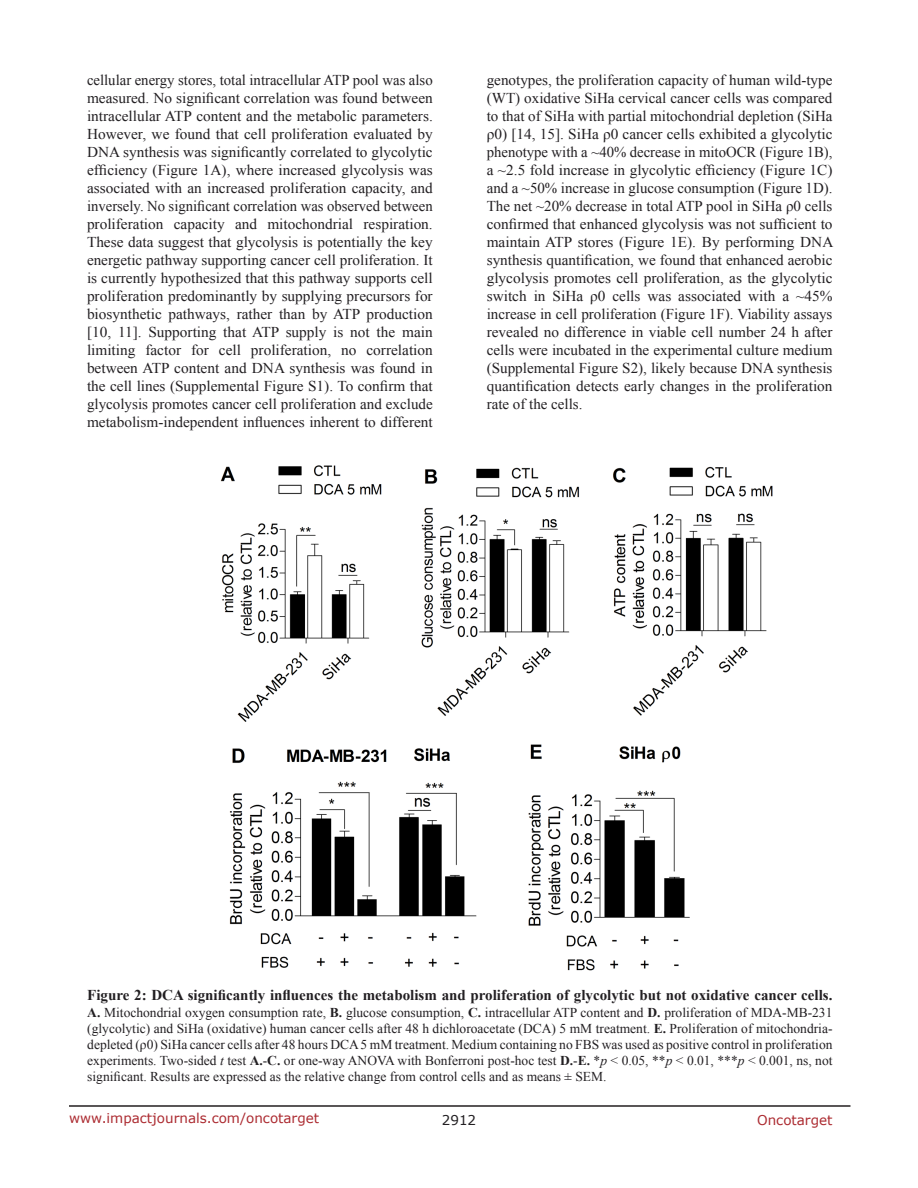
<style>
.page{position:relative;width:918px;height:1188px;background:#fff}
.page>*{position:absolute;margin:0;border:0;box-sizing:border-box;transform-origin:0 0}
.BodyText{font:15px/18px "Times New Roman";color:#221f22;text-align:justify}
.FigureText{font:700 15px "Times New Roman";color:#221f22}
.FigureText-2{font:13.5px/16.2px "Times New Roman";color:#221f22;text-align:justify}
.t1{font:13.5px "Verdana";color:#ac2b31}
.t2{font:13.5px "Verdana";color:#221f22}
.s1{font-weight:700}
.s2{font-style:italic}
</style>
<div class="page">
<hr style="left:69px;top:1105px;width:781px;height:2px;background:#231f20">
<img style="left:220px;top:465px;width:553px;height:506px">
<p class="BodyText" style="left:87px;top:71px;width:347px">cellular energy stores, total intracellular ATP pool was also measured. No significant correlation was found between intracellular ATP content and the metabolic parameters.<br>However, we found that cell proliferation evaluated by DNA synthesis was significantly correlated to glycolytic efficiency (Figure 1A), where increased glycolysis was associated with an increased proliferation capacity, and inversely. No significant correlation was observed between proliferation capacity and mitochondrial respiration.<br>These data suggest that glycolysis is potentially the key energetic pathway supporting cancer cell proliferation. It is currently hypothesized that this pathway supports cell proliferation predominantly by supplying precursors for biosynthetic pathways, rather than by ATP production [10, 11]. Supporting that ATP supply is not the main limiting factor for cell proliferation, no correlation between ATP content and DNA synthesis was found in the cell lines (Supplemental Figure S1). To confirm that glycolysis promotes cancer cell proliferation and exclude metabolism-independent influences inherent to different</p>
<p class="BodyText" style="left:487px;top:71px;width:348px">genotypes, the proliferation capacity of human wild-type (WT) oxidative SiHa cervical cancer cells was compared to that of SiHa with partial mitochondrial depletion (SiHa ρ0) [14, 15]. SiHa ρ0 cancer cells exhibited a glycolytic phenotype with a ~40% decrease in mitoOCR (Figure 1B), a ~2.5 fold increase in glycolytic efficiency (Figure 1C) and a ~50% increase in glucose consumption (Figure 1D).<br>The net ~20% decrease in total ATP pool in SiHa ρ0 cells confirmed that enhanced glycolysis was not sufficient to maintain ATP stores (Figure 1E). By performing DNA synthesis quantification, we found that enhanced aerobic glycolysis promotes cell proliferation, as the glycolytic switch in SiHa ρ0 cells was associated with a ~45% increase in cell proliferation (Figure 1F). Viability assays revealed no difference in viable cell number 24 h after cells were incubated in the experimental culture medium (Supplemental Figure S2), likely because DNA synthesis quantification detects early changes in the proliferation rate of the cells.</p>
<p class="FigureText" style="left:87px;top:985px;width:747px">Figure 2: DCA significantly influences the metabolism and proliferation of glycolytic but not oxidative cancer cells.</p>
<p class="FigureText-2" style="left:87px;top:1004px;width:747px"><span class="s1">A.</span> Mitochondrial oxygen consumption rate, <span class="s1">B.</span> glucose consumption, <span class="s1">C.</span> intracellular ATP content and <span class="s1">D.</span> proliferation of MDA-MB-231 (glycolytic) and SiHa (oxidative) human cancer cells after 48 h dichloroacetate (DCA) 5 mM treatment. <span class="s1">E.</span> Proliferation of mitochondria&shy;depleted (ρ0) SiHa cancer cells after 48 hours DCA 5 mM treatment. Medium containing no FBS was used as positive control in proliferation experiments. Two-sided <span class="s2">t</span> test <span class="s1">A.</span>-<span class="s1">C.</span> or one-way ANOVA with Bonferroni post-hoc test <span class="s1">D.</span>-<span class="s1">E.</span> *<span class="s2">p</span> &lt; 0.05, **<span class="s2">p</span> &lt; 0.01, ***<span class="s2">p</span> &lt; 0.001, ns, not significant. Results are expressed as the relative change from control cells and as means ± SEM.</p>
<p class="t1" style="left:69px;top:1109px;width:252px">www.impactjournals.com/oncotarget</p>
<p class="t2" style="left:442px;top:1111px;width:36px">2912</p>
<p class="t1" style="left:757px;top:1111px;width:77px">Oncotarget</p>
</div>
